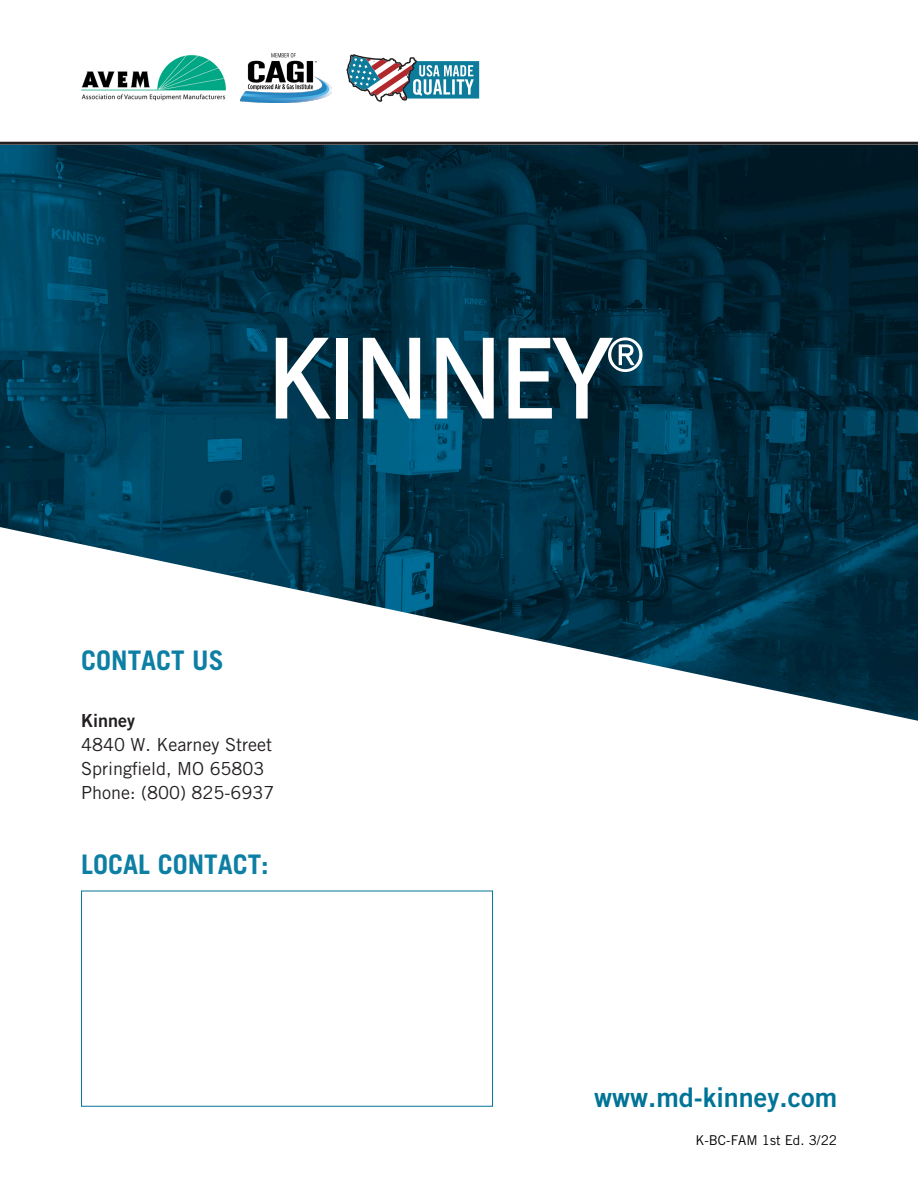
<style>
.page{position:relative;width:918px;height:1188px;background:#fff}
.page>*{position:absolute;margin:0;border:0;box-sizing:border-box;transform-origin:0 0}
.t1{font:700 27px "Trade Gothic LT";color:#0e7fa4}
.t2{font:27px "Trade Gothic LT Bold Two";color:#007497}
.t3{font:18px/24px "Trade Gothic LT";color:#231f20}
.t4{font:18px "Trade Gothic LT Bold Two";color:#231f20}
.t5{font:13.5px "Trade Gothic LT";color:#000}
</style>
<div class="page">
<img style="left:0;top:145px;width:918px;height:378px">
<svg style="left:0;top:523px;width:918px;height:368px"></svg>
<div style="left:81px;top:891px;width:412px;height:216px;border:1px solid #007497"></div>
<img style="left:241px;top:54px;width:90px;height:48px">
<svg style="left:346px;top:54px;width:133px;height:48px"></svg>
<svg style="left:276px;top:338px;width:55px;height:81px"></svg>
<div style="left:337px;top:338px;width:11px;height:81px;background:#fff"></div>
<svg style="left:363px;top:338px;width:57px;height:81px"></svg>
<svg style="left:436px;top:338px;width:58px;height:81px"></svg>
<svg style="left:508px;top:338px;width:135px;height:81px"></svg>
<hr style="left:0;top:142px;width:918px;height:3px;background:#231f20">
<img style="left:81px;top:56px;width:145px;height:45px">
<h1 class="t1" style="left:81px;top:643px;width:144px">CONTACT US</h1>
<p class="t4" style="left:81px;top:710px;width:56px">Kinney</p>
<p class="t3" style="left:81px;top:733px;width:195px">4840 W. Kearney Street<br>Springfield, MO 65803<br>Phone: (800) 825-6937</p>
<h1 class="t1" style="left:81px;top:848px;width:189px">LOCAL CONTACT:</h1>
<h1 class="t2" style="left:594px;top:1081px;width:244px">www.md-kinney.com</h1>
<p class="t5" style="left:695px;top:1132px;width:143px">K-BC-FAM 1st Ed. 3/22</p>
</div>
